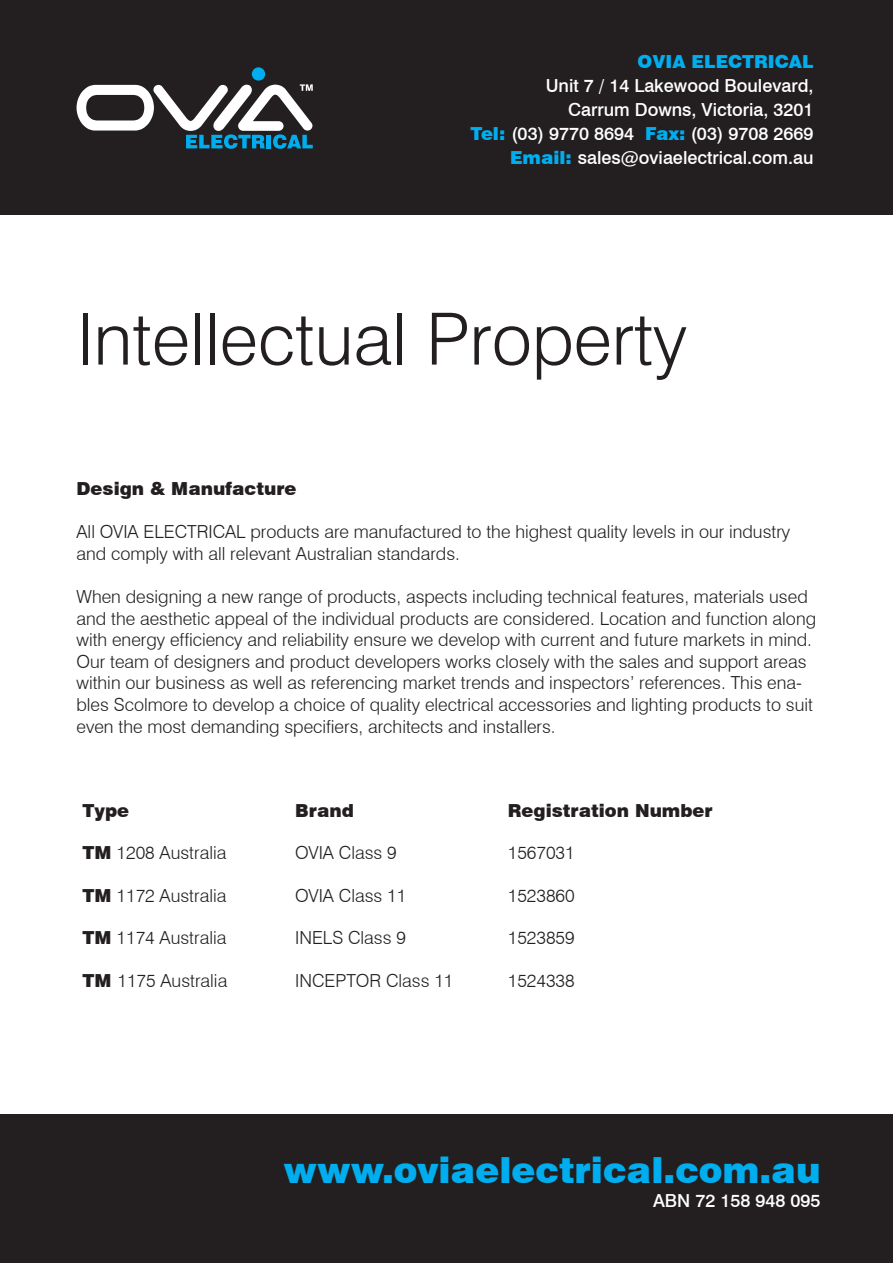
<style>
.page{position:relative;width:893px;height:1263px;background:#fff}
.page>*{position:absolute;margin:0;border:0;box-sizing:border-box;transform-origin:0 0}
.t1{font:300 72px "Swiss 721 BT";color:#231f20}
.t2{font:900 36px "Swiss 721 BT";color:#00aeef}
.t3{font:300 18px/21.6px "Swiss 721 BT";color:#231f20}
.t4{font:500 18px/24px "Swiss 721 BT";color:#fff;text-align:right}
.t5{font:900 18px "Swiss 721 BT";color:#231f20}
.t6{font:900 18px "Swiss 721 BT";color:#00aeef}
.s1{font-weight:900;color:#00aeef}
.s2{font-weight:900}
</style>
<div class="page">
<div style="left:0;top:0;width:893px;height:214px;background:#231f20"></div>
<svg style="left:77px;top:67px;width:236px;height:82px"></svg>
<div style="left:0;top:1114px;width:893px;height:149px;background:#231f20"></div>
<p class="t6" style="left:638px;top:50px;width:177px">OVIA ELECTRICAL</p>
<p class="t4" style="left:470px;top:73px;width:345px">Unit 7 / 14 Lakewood Boulevard,<br>Carrum Downs, Victoria, 3201<br><span class="s1">Tel:</span> (03) 9770 8694 <span class="s1">Fax:</span> (03) 9708 2669<br><span class="s1">Email:</span> sales@oviaelectrical.com.au</p>
<h1 class="t1" style="left:77px;top:295px;width:612px">Intellectual Property</h1>
<p class="t5" style="left:77px;top:478px;width:222px">Design &amp; Manufacture</p>
<p class="t3" style="left:77px;top:521px;width:715px">All OVIA ELECTRICAL products are manufactured to the highest quality levels in our industry and comply with all relevant Australian standards.</p>
<p class="t3" style="left:77px;top:586px;width:741px">When designing a new range of products, aspects including technical features, materials used and the aesthetic appeal of the individual products are considered. Location and function along with energy efficiency and reliability ensure we develop with current and future markets in mind.<br>Our team of designers and product developers works closely with the sales and support areas within our business as well as referencing market trends and inspectors’ references. This ena&shy;bles Scolmore to develop a choice of quality electrical accessories and lighting products to suit even the most demanding specifiers, architects and installers.</p>
<p class="t5" style="left:83px;top:799px;width:48px">Type</p>
<p class="t5" style="left:295px;top:799px;width:60px">Brand</p>
<p class="t5" style="left:508px;top:799px;width:206px">Registration Number</p>
<p class="t3" style="left:83px;top:842px;width:145px"><span class="s2">TM</span> 1208 Australia</p>
<p class="t3" style="left:295px;top:842px;width:103px">OVIA Class 9</p>
<p class="t3" style="left:508px;top:842px;width:69px">1567031</p>
<p class="t3" style="left:83px;top:884px;width:145px"><span class="s2">TM</span> 1172 Australia</p>
<p class="t3" style="left:295px;top:884px;width:113px">OVIA Class 11</p>
<p class="t3" style="left:508px;top:884px;width:69px">1523860</p>
<p class="t3" style="left:83px;top:927px;width:145px"><span class="s2">TM</span> 1174 Australia</p>
<p class="t3" style="left:295px;top:927px;width:112px">INELS Class 9</p>
<p class="t3" style="left:508px;top:927px;width:69px">1523859</p>
<p class="t3" style="left:83px;top:969px;width:146px"><span class="s2">TM</span> 1175 Australia</p>
<p class="t3" style="left:295px;top:969px;width:160px">INCEPTOR Class 11</p>
<p class="t3" style="left:508px;top:969px;width:69px">1524338</p>
<h2 class="t2" style="left:284px;top:1148px;width:538px">www.oviaelectrical.com.au</h2>
<p class="t4" style="left:653px;top:1188px;width:169px">ABN 72 158 948 095</p>
</div>
